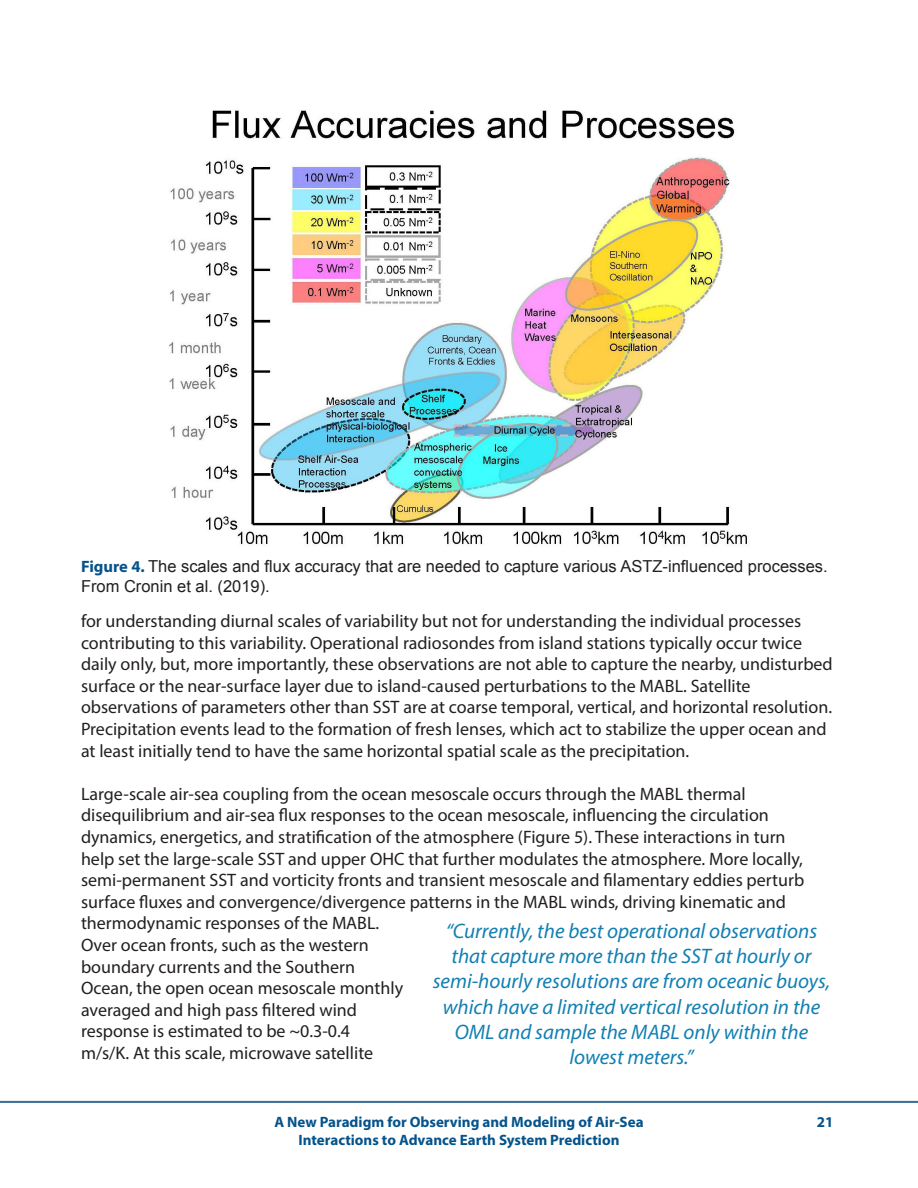
<style>
.page{position:relative;width:918px;height:1188px;background:#fff}
.page>*{position:absolute;margin:0;border:0;box-sizing:border-box;transform-origin:0 0}
.Callouts{font:italic 21px/25.2px "Myriad Pro";color:#127fb2;text-align:center}
.Body_text_ASTZ{font:18px/21.6px "Myriad Pro";color:#231f20}
.Figure_Label{font:16.5px/19.8px "Arial";color:#231f20}
.t1{font:700 15px/18px "Myriad Pro";color:#05538b;text-align:center}
.s1{font-family:"Myriad Pro";font-weight:700;color:#05538b}
</style>
<div class="page">
<hr style="left:0;top:1101px;width:918px;height:1px;background:#2b628e">
<hr style="left:0;top:1102px;width:918px;height:1px;background:#2b628e">
<img style="left:169px;top:110px;width:578px;height:435px">
<p class="Figure_Label" style="left:81px;top:556px;width:748px"><span class="s1">Figure 4.</span> The scales and flux accuracy that are needed to capture various ASTZ-influenced processes.<br>From Cronin et al. (2019).</p>
<p class="Body_text_ASTZ" style="left:81px;top:610px;width:753px">for understanding diurnal scales of variability but not for understanding the individual processes contributing to this variability. Operational radiosondes from island stations typically occur twice daily only, but, more importantly, these observations are not able to capture the nearby, undisturbed surface or the near-surface layer due to island-caused perturbations to the MABL. Satellite observations of parameters other than SST are at coarse temporal, vertical, and horizontal resolution.<br>Precipitation events lead to the formation of fresh lenses, which act to stabilize the upper ocean and at least initially tend to have the same horizontal spatial scale as the precipitation.</p>
<p class="Body_text_ASTZ" style="left:81px;top:783px;width:725px">Large-scale air-sea coupling from the ocean mesoscale occurs through the MABL thermal disequilibrium and air-sea flux responses to the ocean mesoscale, influencing the circulation dynamics, energetics, and stratification of the atmosphere (Figure 5). These interactions in turn help set the large-scale SST and upper OHC that further modulates the atmosphere. More locally, semi-permanent SST and vorticity fronts and transient mesoscale and filamentary eddies perturb surface fluxes and convergence/divergence patterns in the MABL winds, driving kinematic and thermodynamic responses of the MABL.<br>Over ocean fronts, such as the western<br>boundary currents and the Southern<br>Ocean, the open ocean mesoscale monthly<br>averaged and high pass filtered wind<br>response is estimated to be ~0.3-0.4<br>m/s/K. At this scale, microwave satellite</p>
<p class="Callouts" style="left:433px;top:918px;width:399px">“Currently, the best operational observations that capture more than the SST at hourly or semi-hourly resolutions are from oceanic buoys, which have a limited vertical resolution in the OML and sample the MABL only within the lowest meters.”</p>
<p class="t1" style="left:274px;top:1113px;width:371px">A New Paradigm for Observing and Modeling of Air-Sea<br>Interactions to Advance Earth System Prediction</p>
<p class="t1" style="left:817px;top:1113px;width:18px">21</p>
</div>
